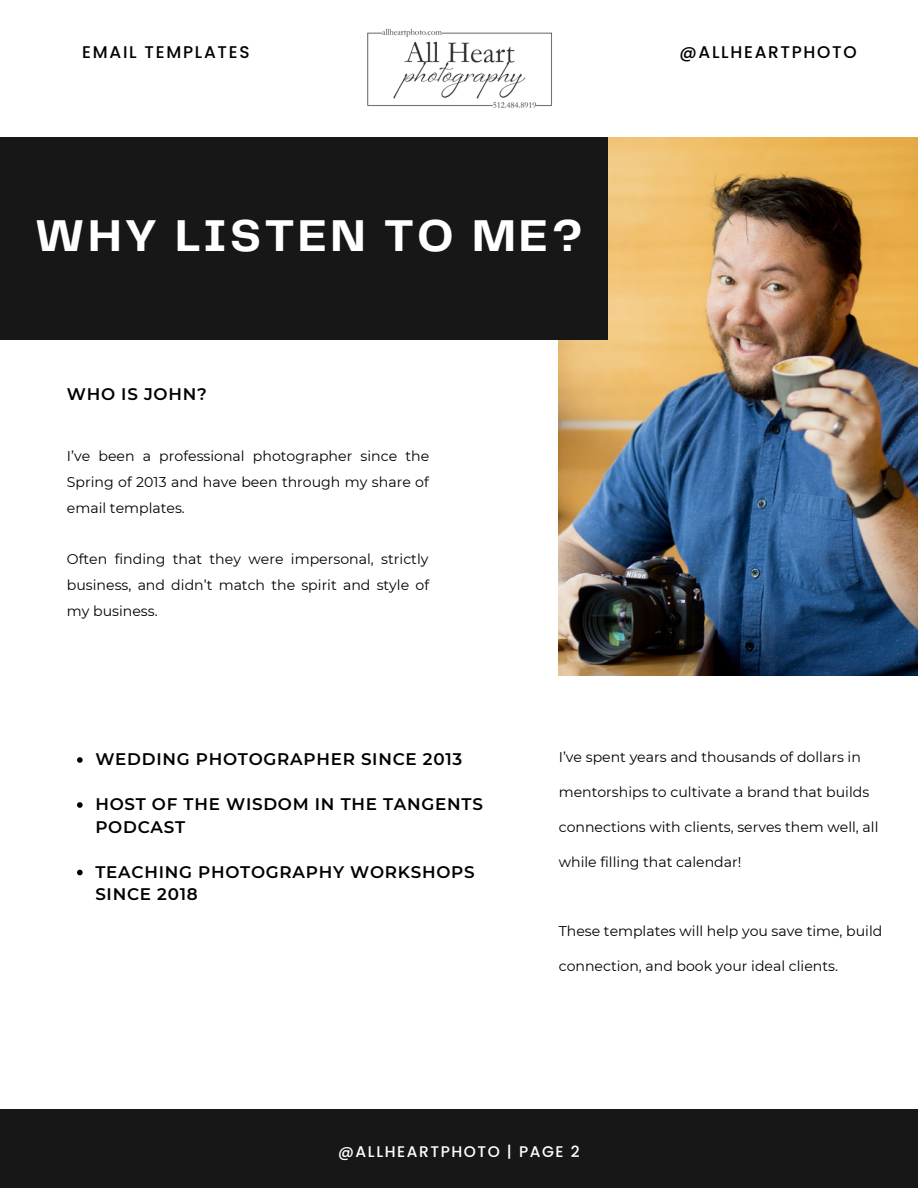
<style>
.page{position:relative;width:918px;height:1188px;background:#fff}
.page>*{position:absolute;margin:0;border:0;box-sizing:border-box;transform-origin:0 0}
.t1{font:700 46.35px "Telegraf";letter-spacing:.07em;color:#fff}
.t2{font:500 16.95px "Poppins";letter-spacing:.1em;color:#000}
.t3{font:600 16.8px/22.5px "Montserrat";letter-spacing:.045em;color:#000}
.t4{font:500 15.45px "Poppins";letter-spacing:.1em;color:#fff}
.t5{font:14.1px/25.8px "Montserrat";color:#000;text-align:justify}
</style>
<div class="page">
<div style="left:0;top:1109px;width:918px;height:79px;background:#171717"></div>
<img style="left:559px;top:137px;width:359px;height:538px">
<div style="left:0;top:137px;width:608px;height:203px;background:#171717"></div>
<img style="left:367px;top:28px;width:185px;height:80px">
<svg style="left:77px;top:757px;width:6px;height:6px"></svg>
<svg style="left:77px;top:802px;width:6px;height:6px"></svg>
<svg style="left:77px;top:870px;width:6px;height:5px"></svg>
<p class="t2" style="left:82px;top:40px;width:169px">EMAIL TEMPLATES</p>
<p class="t2" style="left:679px;top:40px;width:179px">@ALLHEARTPHOTO</p>
<p class="t1" style="left:35px;top:215px;width:549px">WHY LISTEN TO ME?</p>
<p class="t3" style="left:67px;top:383px;width:141px">WHO IS JOHN?</p>
<p class="t5" style="left:67px;top:443px;width:364px">I’ve been a professional photographer since the Spring of 2013 and have been through my share of email templates.</p>
<p class="t5" style="left:67px;top:546px;width:364px">Often finding that they were impersonal, strictly business, and didn’t match the spirit and style of my business.</p>
<p class="t3" style="left:95px;top:748px;width:369px">WEDDING PHOTOGRAPHER SINCE 2013</p>
<p class="t3" style="left:95px;top:793px;width:389px">HOST OF THE WISDOM IN THE TANGENTS<br>PODCAST</p>
<p class="t3" style="left:95px;top:860px;width:381px">TEACHING PHOTOGRAPHY WORKSHOPS<br>SINCE 2018</p>
<p class="t5" style="left:559px;top:744px;width:304px">I’ve spent years and thousands of dollars in</p>
<p class="t5" style="left:559px;top:779px;width:312px">mentorships to cultivate a brand that builds</p>
<p class="t5" style="left:559px;top:814px;width:321px">connections with clients, serves them well, all</p>
<p class="t5" style="left:559px;top:849px;width:184px">while filling that calendar!</p>
<p class="t5" style="left:559px;top:918px;width:325px">These templates will help you save time, build</p>
<p class="t5" style="left:559px;top:953px;width:281px">connection, and book your ideal clients.</p>
<p class="t4" style="left:338px;top:1140px;width:243px">@ALLHEARTPHOTO | PAGE 2</p>
</div>
